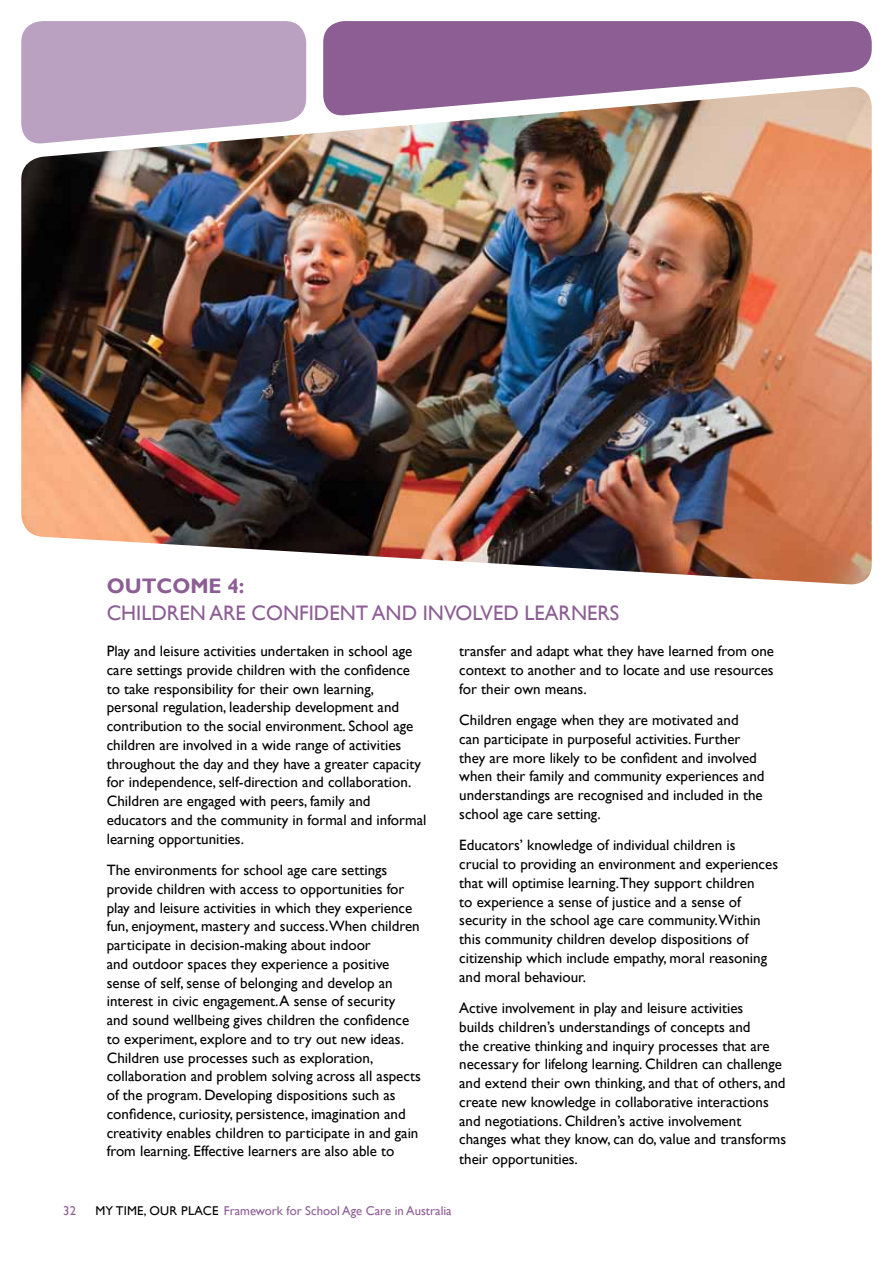
<style>
.page{position:relative;width:893px;height:1263px;background:#fff}
.page>*{position:absolute;margin:0;border:0;box-sizing:border-box;transform-origin:0 0}
.t1{font:21px "Gill Sans";color:#8c5e94}
.t2{font:700 21px "Gill Sans";color:#8c5e94}
.t3{font:15px/18.8px "Gill Sans";color:#000}
.t4{font:12.75px "Gill Sans";color:#8c5e94}
.s1{color:#000}
</style>
<div class="page">
<svg style="left:323px;top:21px;width:549px;height:66px;background:#926699"></svg>
<div style="left:21px;top:21px;width:285px;height:66px;background:#baa1c2"></div>
<img style="left:21px;top:87px;width:851px;height:498px">
<h1 class="t2" style="left:107px;top:573px;width:34px">OUTC</h1>
<h1 class="t2" style="left:172px;top:573px;width:73px">OME 4:</h1>
<h1 class="t1" style="left:107px;top:601px;width:514px">CHILDREN ARE CONFIDENT AND INVOLVED LEARNERS</h1>
<p class="t3" style="left:107px;top:642px;width:321px">Play and leisure activities undertaken in school age care settings provide children with the confidence to take responsibility for their own learning, personal regulation, leadership development and contribution to the social environment. School age children are involved in a wide range of activities throughout the day and they have a greater capacity for independence, self-direction and collaboration.<br>Children are engaged with peers, family and educators and the community in formal and informal learning opportunities.</p>
<p class="t3" style="left:107px;top:861px;width:316px">The environments for school age care settings provide children with access to opportunities for play and leisure activities in which they experience fun, enjoyment, mastery and success.When children participate in decision-making about indoor<br>and outdoor spaces they experience a positive sense of self, sense of belonging and develop an interest in civic engagement. A sense of security<br>and sound wellbeing gives children the confidence to experiment, explore and to try out new ideas.<br>Children use processes such as exploration, collaboration and problem solving across all aspects of the program. Developing dispositions such as confidence, curiosity, persistence, imagination and creativity enables children to participate in and gain from learning. Effective learners are also able to</p>
<p class="t3" style="left:459px;top:642px;width:316px;text-align:justify">transfer and adapt what they have learned from one context to another and to locate and use resources for their own means.</p>
<p class="t3" style="left:459px;top:711px;width:307px">Children engage when they are motivated and<br>can participate in purposeful activities. Further they are more likely to be confident and involved when their family and community experiences and understandings are recognised and included in the school age care setting.</p>
<p class="t3" style="left:459px;top:836px;width:320px">Educators’ knowledge of individual children is crucial to providing an environment and experiences that will optimise learning.They support children<br>to experience a sense of justice and a sense of security in the school age care community.Within this community children develop dispositions of citizenship which include empathy, moral reasoning and moral behaviour.</p>
<p class="t3" style="left:459px;top:999px;width:328px">Active involvement in play and leisure activities<br>builds children’s understandings of concepts and<br>the creative thinking and inquiry processes that are necessary for lifelong learning. Children can challenge and extend their own thinking, and that of others, and create new knowledge in collaborative interactions and negotiations. Children’s active involvement changes what they know, can do, value and transforms their opportunities.</p>
<p class="t4" style="left:63px;top:1204px;width:15px">32</p>
<p class="t4" style="left:95px;top:1204px;width:358px"><span class="s1">MY TIME, OUR PLACE</span> Framework for School Age Care in Australia</p>
</div>
